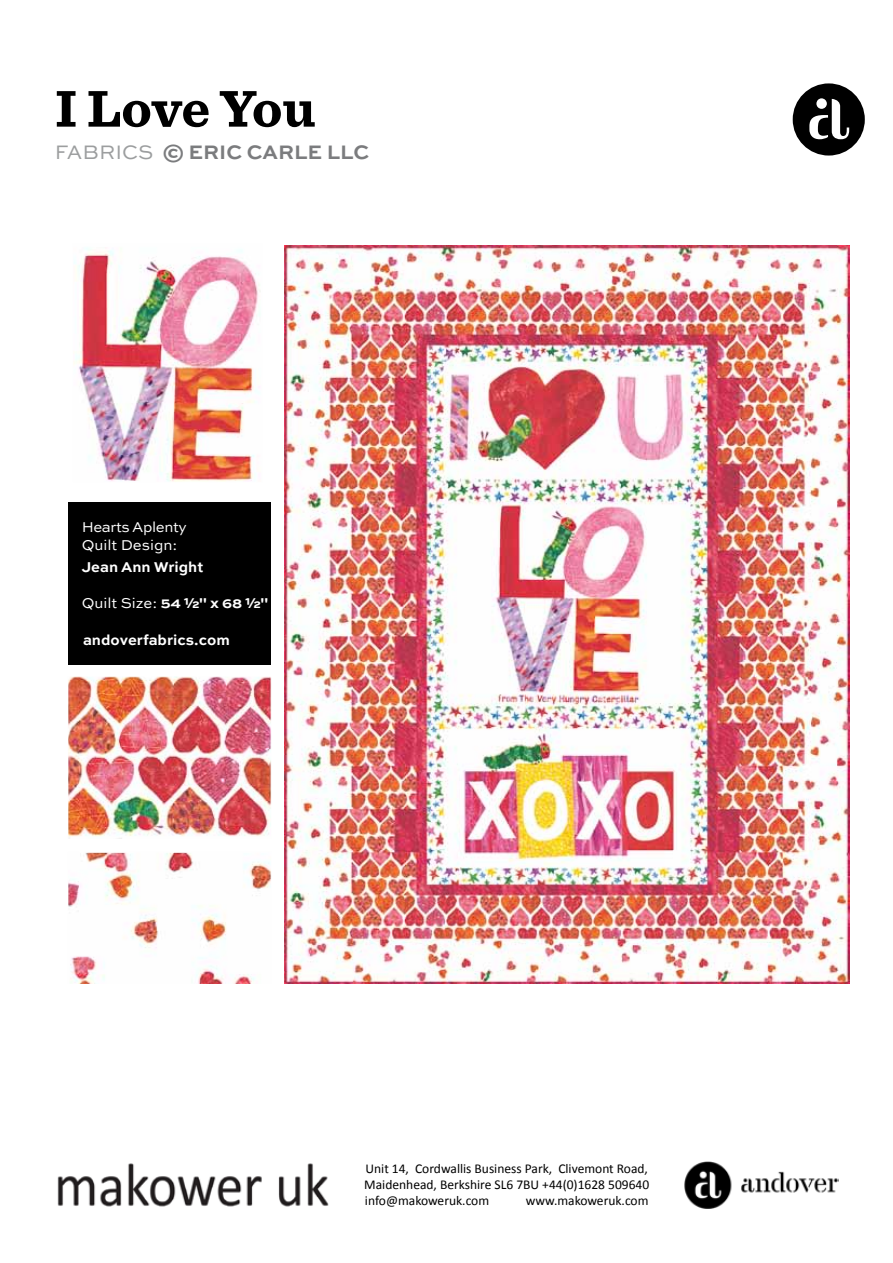
<style>
.page{position:relative;width:893px;height:1263px;background:#fff}
.page>*{position:absolute;margin:0;border:0;box-sizing:border-box;transform-origin:0 0}
.t1{font:700 54px "Sentinel";letter-spacing:-.01em;color:#000}
.t2{font:700 20.55px "Sweet Sans Pro";color:#7b7c7e}
.t3{font:15px/18px "Sweet Sans Pro";letter-spacing:-.01em;color:#fff}
.t4{font:700 15px "Sweet Sans Pro";color:#fff}
.t5{font:13.5px/16.2px "Calibri";color:#000;text-align:justify}
.s1{font-weight:400;color:#9c9e9f}
.s2{font-weight:700}
</style>
<div class="page">
<div style="left:793px;top:83px;width:72px;height:73px;background:#000;border-radius:50%"></div>
<svg style="left:809px;top:99px;width:40px;height:40px"></svg>
<div style="left:816px;top:98px;width:11px;height:11px;background:#fff;border-radius:50%"></div>
<img style="left:68px;top:245px;width:782px;height:738px">
<img style="left:284px;top:245px;width:565px;height:738px">
<img style="left:57px;top:1163px;width:272px;height:44px">
<img style="left:684px;top:1162px;width:155px;height:47px">
<h1 class="t1" style="left:55px;top:66px;width:263px">I Love You</h1>
<h2 class="t2" style="left:55px;top:136px;width:316px"><span class="s1">FABRICS</span> © ERIC CARLE LLC</h2>
<p class="t3" style="left:82px;top:517px;width:107px">Hearts Aplenty<br>Quilt Design:</p>
<p class="t4" style="left:82px;top:556px;width:123px">Jean Ann Wright</p>
<p class="t3" style="left:82px;top:594px;width:188px">Quilt Size: <span class="s2">54 ½" x 68 ½"</span></p>
<p class="t4" style="left:83px;top:628px;width:148px">andoverfabrics.com</p>
<p class="t5" style="left:364px;top:1160px;width:286px">Unit 14, Cordwallis Business Park, Clivemont Road, Maidenhead, Berkshire SL6 7BU +44(0)1628 509640 info@makoweruk.com</p>
<p class="t5" style="left:526px;top:1193px;width:124px">www.makoweruk.com</p>
</div>
